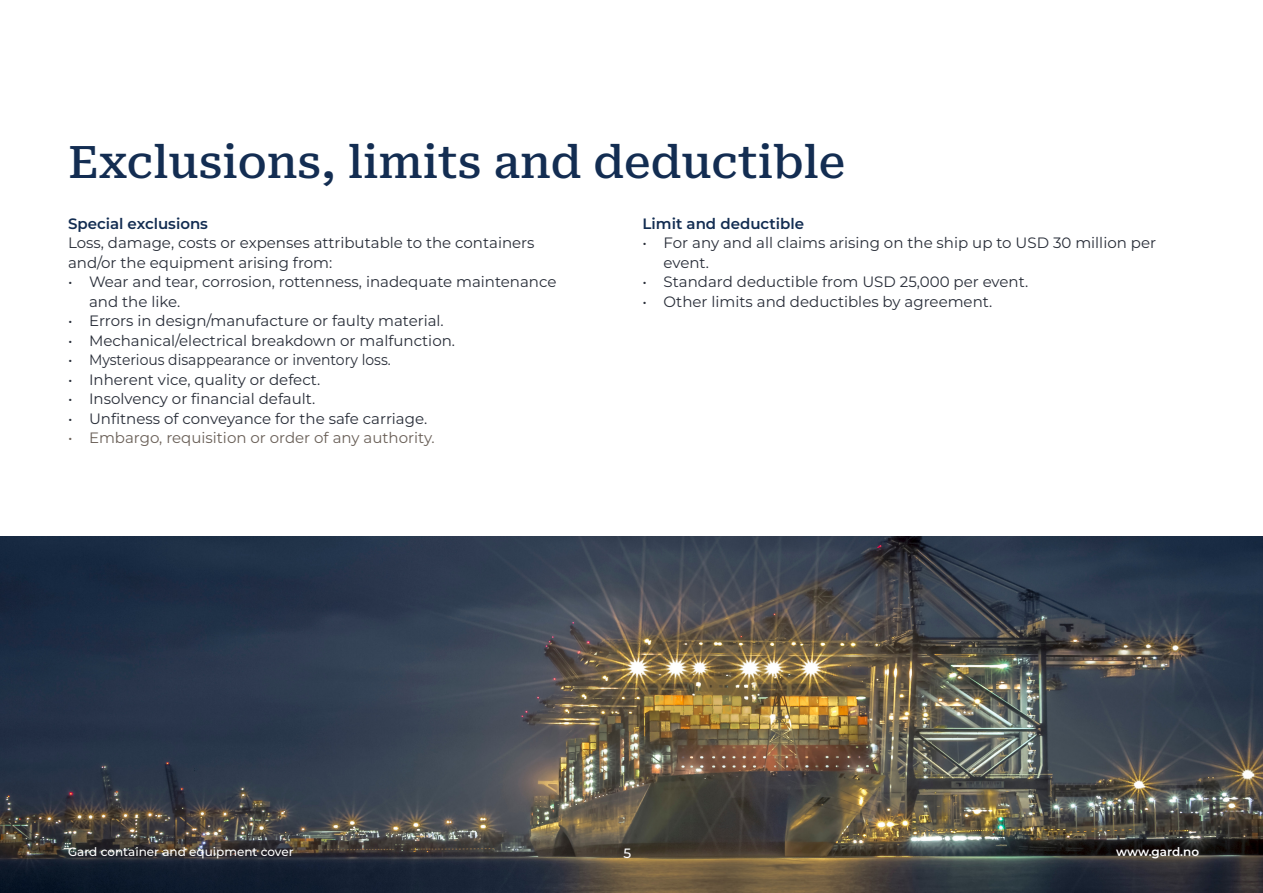
<style>
.page{position:relative;width:1263px;height:893px;background:#fff}
.page>*{position:absolute;margin:0;border:0;box-sizing:border-box;transform-origin:0 0}
.Page_Header{font:500 45px "Roboto Serif";color:#132d52}
.Main_text{font:15px/19.5px "Montserrat";color:#292e39}
.Main_text-2{font:15px "Montserrat";color:#6a6058}
.ParaHead{font:600 15px "Montserrat";color:#132d52}
.Main_text-3{font:600 15px "Montserrat";color:#132d52}
.t1{font:500 13.5px "Montserrat";color:#fff}
.t2{font:500 12px "Montserrat";color:#fff}
.t3{font:600 12px "Montserrat";letter-spacing:-.005em;color:#fff}
</style>
<div class="page">
<img style="left:0;top:536px;width:1263px;height:357px">
<p class="Page_Header" style="left:68px;top:126px;width:779px">Exclusions, limits and deductible</p>
<p class="Main_text-3" style="left:68px;top:213px;width:141px">Special exclusions</p>
<p class="Main_text" style="left:68px;top:233px;width:468px">Loss, damage, costs or expenses attributable to the containers and/or the equipment arising from:</p>
<p class="Main_text" style="left:89px;top:272px;width:469px;text-indent:-21px">• Wear and tear, corrosion, rottenness, inadequate maintenance and the like.</p>
<p class="Main_text" style="left:68px;top:311px;width:377px">• Errors in design/manufacture or faulty material.</p>
<p class="Main_text" style="left:68px;top:330px;width:388px">• Mechanical/electrical breakdown or malfunction.</p>
<p class="Main_text" style="left:68px;top:350px;width:324px">• Mysterious disappearance or inventory loss.</p>
<p class="Main_text" style="left:68px;top:369px;width:254px">• Inherent vice, quality or defect.</p>
<p class="Main_text" style="left:68px;top:389px;width:249px">• Insolvency or financial default.</p>
<p class="Main_text" style="left:68px;top:408px;width:361px">• Unfitness of conveyance for the safe carriage.</p>
<p class="Main_text-2" style="left:68px;top:428px;width:368px">• Embargo, requisition or order of any authority.</p>
<p class="ParaHead" style="left:643px;top:213px;width:163px">Limit and deductible</p>
<p class="Main_text" style="left:664px;top:233px;width:494px;text-indent:-21px">• For any and all claims arising on the ship up to USD 30 million per event.</p>
<p class="Main_text" style="left:643px;top:272px;width:387px">• Standard deductible from USD 25,000 per event.</p>
<p class="Main_text" style="left:643px;top:291px;width:351px">• Other limits and deductibles by agreement.</p>
<p class="t2" style="left:68px;top:843px;width:227px">Gard container and equipment cover</p>
<p class="t1" style="left:623px;top:844px;width:9px">5</p>
<p class="t3" style="left:1116px;top:843px;width:84px">www.gard.no</p>
</div>
